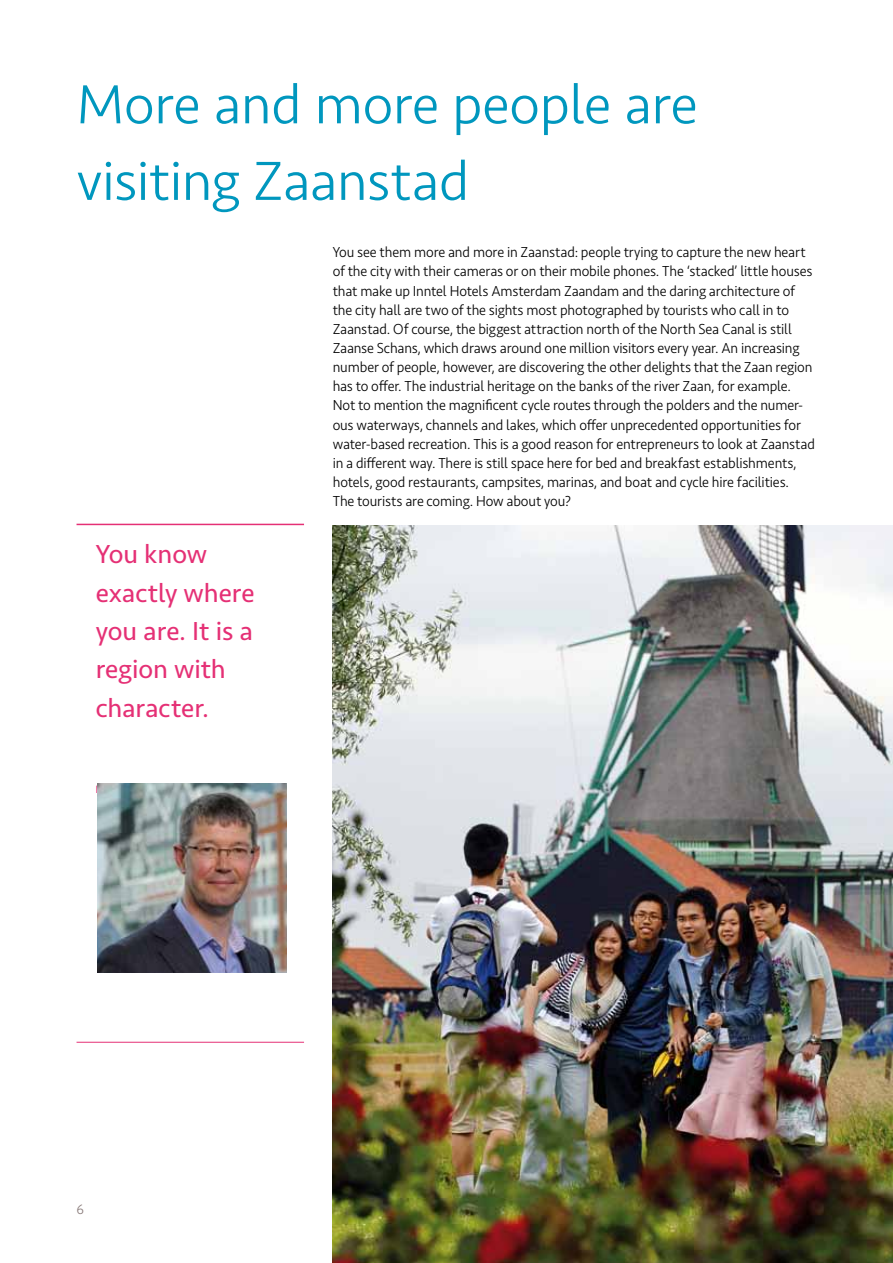
<style>
.page{position:relative;width:893px;height:1263px;background:#fff}
.page>*{position:absolute;margin:0;border:0;box-sizing:border-box;transform-origin:0 0}
.t1{font:300 57px/76.5px "Seravek Basic";letter-spacing:-.01em;color:#0097be}
.t2{font:27px/38.2px "Seravek Basic";letter-spacing:-.005em;color:#e53075}
.t3{font:300 15px/19.2px "Seravek Basic";letter-spacing:-.01em;color:#000;scale:.95 1}
.t4{font:300 14.25px "Seravek Basic";color:#887a79}
</style>
<div class="page">
<img style="left:333px;top:525px;width:560px;height:738px">
<hr style="left:77px;top:524px;width:227px;height:1px;background:#e53075">
<hr style="left:77px;top:1042px;width:227px;height:1px;background:#e53075">
<img style="left:97px;top:783px;width:190px;height:190px">
<h1 class="t1" style="left:77px;top:66px;width:623px">More and more people are visiting Zaanstad</h1>
<h2 class="t2" style="left:96px;top:535px;width:160px">You know exactly where you are. It is a region with character.</h2>
<p class="t3" style="left:333px;top:243px;width:509px">You see them more and more in Zaanstad: people trying to capture the new heart of the city with their cameras or on their mobile phones. The ‘stacked’ little houses that make up Inntel Hotels Amsterdam Zaandam and the daring architecture of the city hall are two of the sights most photographed by tourists who call in to Zaanstad. Of course, the biggest attraction north of the North Sea Canal is still Zaanse Schans, which draws around one million visitors every year. An increasing number of people, however, are discovering the other delights that the Zaan region has to offer. The industrial heritage on the banks of the river Zaan, for example.<br>Not to mention the magnificent cycle routes through the polders and the numer&shy;ous waterways, channels and lakes, which offer unprecedented opportunities for water-based recreation. This is a good reason for entrepreneurs to look at Zaanstad in a different way. There is still space here for bed and breakfast establishments, hotels, good restaurants, campsites, marinas, and boat and cycle hire facilities.<br>The tourists are coming. How about you?</p>
<p class="t4" style="left:77px;top:1201px;width:9px">6</p>
</div>
